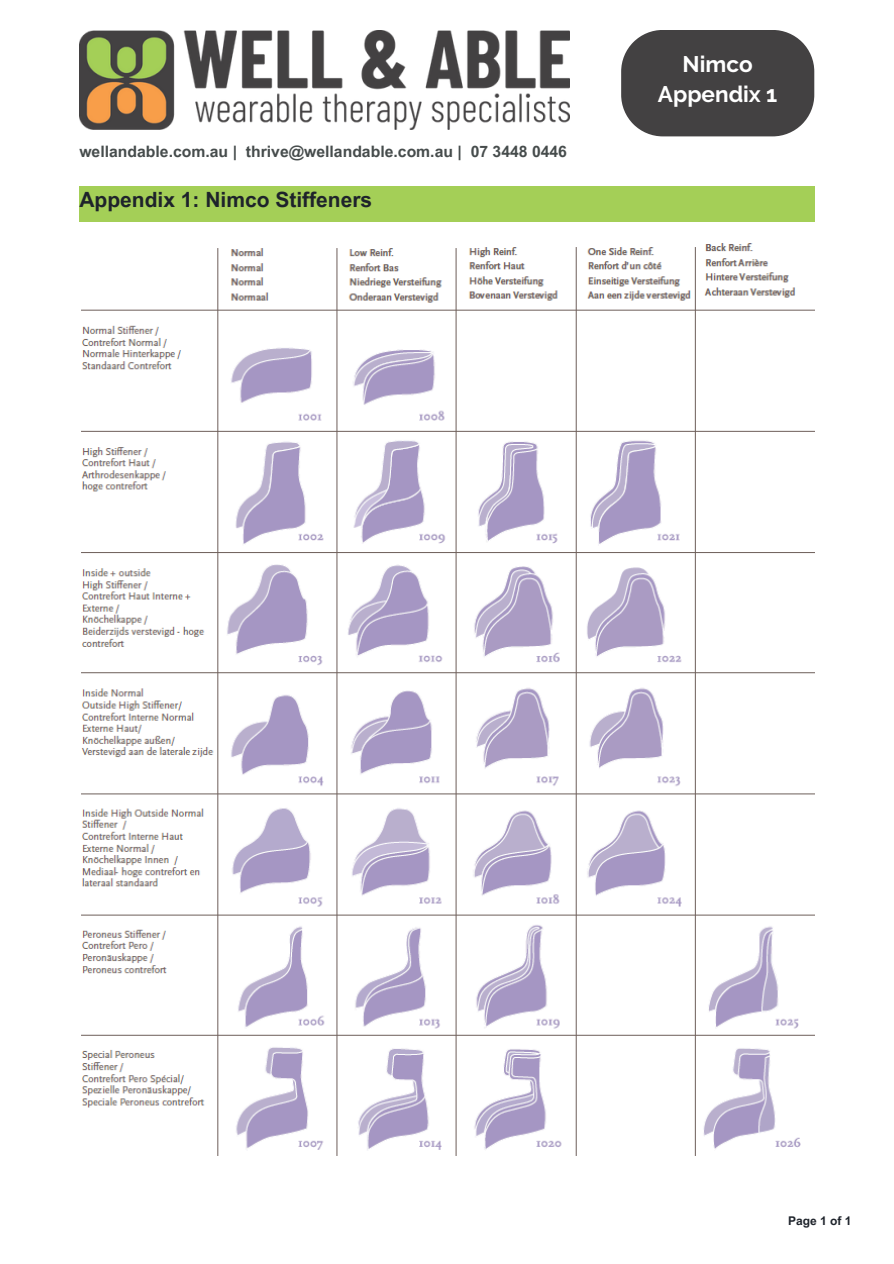
<style>
.page{position:relative;width:894px;height:1264px;background:#fff}
.page>*{position:absolute;margin:0;border:0;box-sizing:border-box;transform-origin:0 0}
.t1{font:700 22.5px/30.3px "Raleway";color:#fff;text-align:center}
.t2{font:700 21px "Arial MT Pro";color:#1e232b}
.t3{font:700 15.75px "Arial MT Pro";color:#464c4c}
.t4{font:700 12px "Arial MT Pro";color:#1e232b}
</style>
<div class="page">
<div style="left:79px;top:186px;width:735px;height:35px;background:#a4cf57"></div>
<img style="left:79px;top:30px;width:490px;height:99px">
<svg style="left:621px;top:30px;width:193px;height:106px"></svg>
<img style="left:81px;top:243px;width:733px;height:913px">
<p class="t3" style="left:79px;top:145px;width:489px">wellandable.com.au | thrive@wellandable.com.au | 07 3448 0446</p>
<p class="t2" style="left:79px;top:192px;width:294px">Appendix 1: Nimco Stiffeners</p>
<p class="t1" style="left:657px;top:49px;width:121px">Nimco<br>Appendix 1</p>
<h1 class="t4" style="left:788px;top:1216px;width:65px">Page 1 of 1</h1>
</div>
